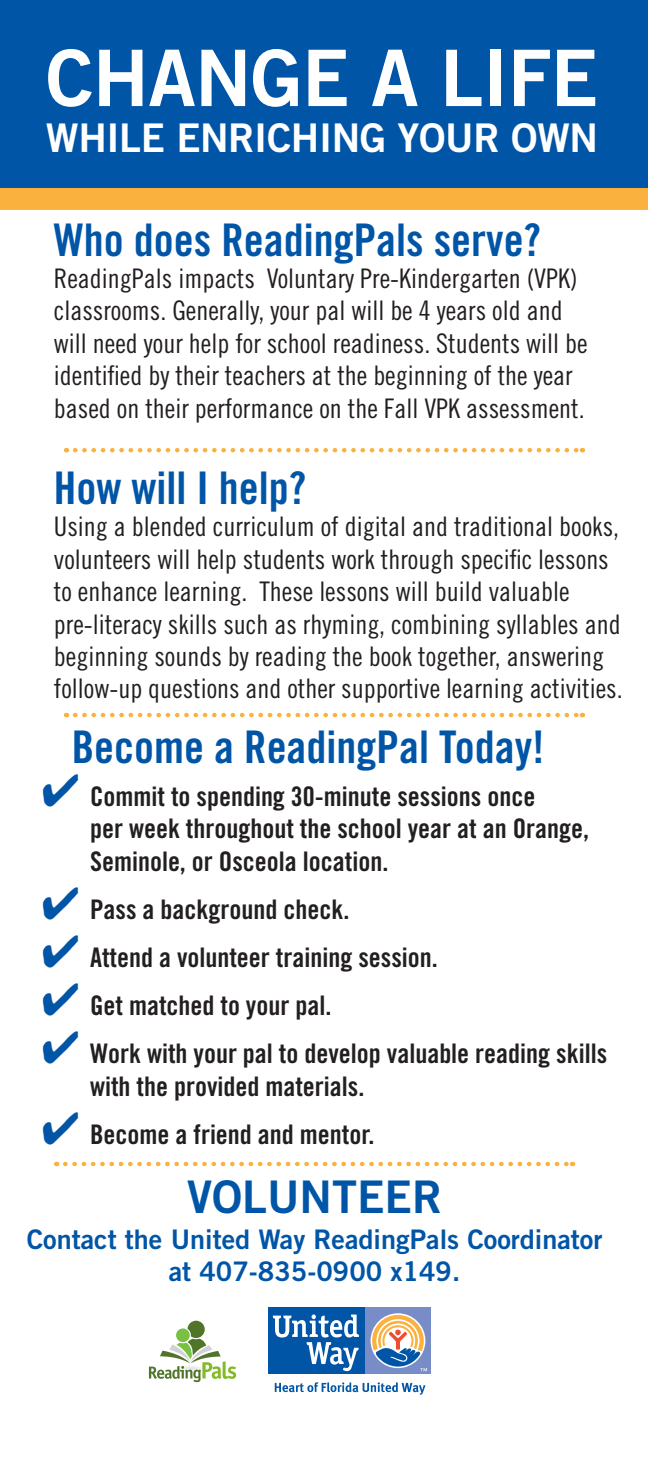
<style>
.page{position:relative;width:648px;height:1458px;background:#fff}
.page>*{position:absolute;margin:0;border:0;box-sizing:border-box;transform-origin:0 0}
.t1{font:78.08px "Trade Gothic Bold Two";letter-spacing:-.01em;color:#fff}
.t2{font:45px "Trade Gothic Bold Cond Twenty";color:#0155a7}
.t3{font:45px "Trade Gothic Bold Two";color:#0155a7}
.t4{font:39.6px "Trade Gothic Bold Two";letter-spacing:-.01em;color:#fff}
.t5{font:27px/32.4px "Trade Gothic Cond Eighteen";color:#231f20}
.t6{font:27px/32.4px "Trade Gothic Bold Cond Twenty";color:#231f20}
.t7{font:27px "Trade Gothic Bold Two";color:#0155a7}
.s1{font-family:"MS Gothic";font-size:45px;color:#0155a7}
</style>
<div class="page">
<div style="left:0;top:179px;width:647px;height:31px;background:#fbb13d"></div>
<hr style="left:647px;top:179px;width:1px;height:31px;background:#fbb13d">
<div style="left:0;top:0;width:648px;height:188px;background:#0155a7"></div>
<svg style="left:75px;top:713px;width:508px;height:4px"></svg>
<svg style="left:75px;top:448px;width:508px;height:4px"></svg>
<svg style="left:65px;top:1162px;width:508px;height:4px"></svg>
<svg style="left:149px;top:1321px;width:87px;height:61px"></svg>
<div style="left:365px;top:1307px;width:66px;height:69px;background:#788dc7"></div>
<div style="left:268px;top:1307px;width:97px;height:69px;background:#0155a7"></div>
<svg style="left:372px;top:1315px;width:55px;height:56px"></svg>
<svg style="left:273px;top:1314px;width:86px;height:57px"></svg>
<div style="left:267px;top:1374px;width:165px;height:26px;background:#fff"></div>
<svg style="left:275px;top:1382px;width:151px;height:13px"></svg>
<p class="t1" style="left:46px;top:30px;width:554px">CHANGE A LIFE</p>
<p class="t4" style="left:46px;top:113px;width:554px">WHILE ENRICHING YOUR OWN</p>
<p class="t2" style="left:54px;top:212px;width:489px">Who does ReadingPals serve?</p>
<p class="t5" style="left:54px;top:262px;width:535px">ReadingPals impacts Voluntary Pre-Kindergarten (VPK) classrooms. Generally, your pal will be 4 years old and will need your help for school readiness. Students will be identified by their teachers at the beginning of the year based on their performance on the Fall VPK assessment.</p>
<p class="t2" style="left:54px;top:461px;width:254px">How will I help?</p>
<p class="t5" style="left:54px;top:510px;width:570px">Using a blended curriculum of digital and traditional books, volunteers will help students work through specific lessons to enhance learning. These lessons will build valuable pre-literacy skills such as rhyming, combining syllables and beginning sounds by reading the book together, answering follow-up questions and other supportive learning activities.</p>
<p class="t2" style="left:72px;top:720px;width:475px">Become a ReadingPal Today!</p>
<p class="t6" style="left:90px;top:780px;width:501px;text-indent:-52px"><span class="s1">✔</span> Commit to spending 30-minute sessions once<br>per week throughout the school year at an Orange,<br>Seminole, or Osceola location.</p>
<p class="t6" style="left:38px;top:893px;width:313px"><span class="s1">✔</span> Pass a background check.</p>
<p class="t6" style="left:38px;top:941px;width:401px"><span class="s1">✔</span> Attend a volunteer training session.</p>
<p class="t6" style="left:38px;top:989px;width:295px"><span class="s1">✔</span> Get matched to your pal.</p>
<p class="t6" style="left:90px;top:1037px;width:519px;text-indent:-52px"><span class="s1">✔</span> Work with your pal to develop valuable reading skills with the provided materials.</p>
<p class="t6" style="left:38px;top:1118px;width:338px"><span class="s1">✔</span> Become a friend and mentor.</p>
<p class="t3" style="left:187px;top:1170px;width:257px">VOLUNTEER</p>
<p class="t7" style="left:27px;top:1222px;width:577px">Contact the United Way ReadingPals Coordinator</p>
<p class="t7" style="left:169px;top:1255px;width:293px">at 407-835-0900 x149.</p>
</div>
